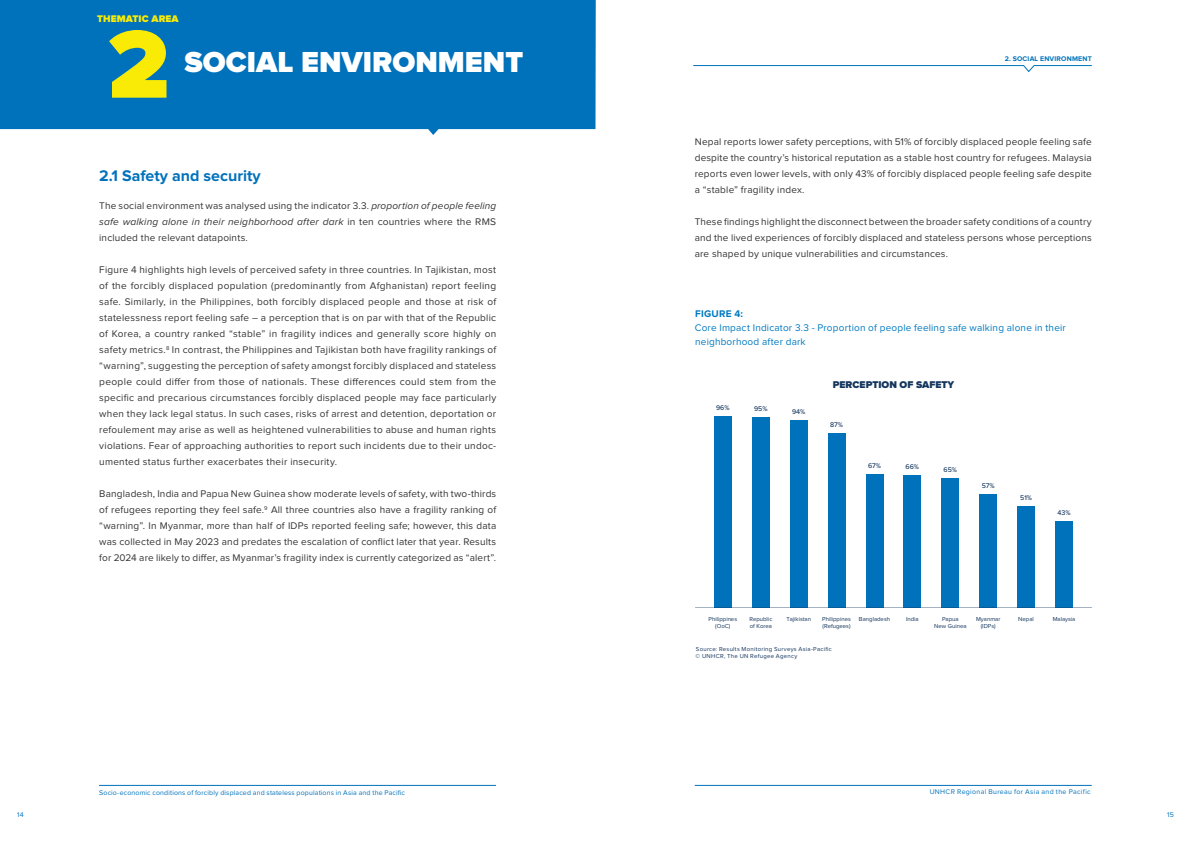
<style>
.page{position:relative;width:1191px;height:842px;background:#fff}
.page>*{position:absolute;margin:0;border:0;box-sizing:border-box;transform-origin:0 0}
.H1{font:900 100px "Proxima Nova";color:#f9eb06}
.H1-2{font:900 30px "Proxima Nova";color:#fff}
.H1_new{font:700 16px "Proxima Nova";color:#0072bc}
.t1{font:900 10.2px "Proxima Nova";color:#14365e}
.Text{font:10px/16px "Proxima Nova";letter-spacing:.02em;color:#333;text-align:justify}
.Title_chart{font:10px/14px "Proxima Nova";letter-spacing:.015em;color:#007ac0}
.H1-3{font:900 10px "Proxima Nova";letter-spacing:.01em;color:#f9eb06}
.Number_chart{font:700 10px "Proxima Nova";letter-spacing:.02em;color:#007ac0}
.t2{font:7px "Proxima Nova";letter-spacing:.02em;color:#0072bc}
.t3{font:7px "Proxima Nova";letter-spacing:.045em;color:#0072bc}
.t4{font:500 7px "Proxima Nova";color:#14365e}
.t5{font:700 7px "Proxima Nova";letter-spacing:.02em;color:#0072bc}
.Source{font:6px/7.2px "Proxima Nova";color:#14365e;text-align:center}
.Source-2{font:6px/7.2px "Proxima Nova";letter-spacing:.045em;color:#14365e}
.s1{font-style:italic}
</style>
<div class="page">
<div style="left:1055px;top:521px;width:17px;height:86px;background:#0072bc"></div>
<div style="left:1017px;top:506px;width:17px;height:101px;background:#0072bc"></div>
<div style="left:979px;top:494px;width:17px;height:113px;background:#0072bc"></div>
<div style="left:942px;top:478px;width:17px;height:129px;background:#0072bc"></div>
<div style="left:904px;top:475px;width:17px;height:132px;background:#0072bc"></div>
<div style="left:866px;top:474px;width:17px;height:133px;background:#0072bc"></div>
<div style="left:828px;top:433px;width:17px;height:174px;background:#0072bc"></div>
<div style="left:790px;top:420px;width:17px;height:187px;background:#0072bc"></div>
<div style="left:752px;top:417px;width:17px;height:190px;background:#0072bc"></div>
<div style="left:714px;top:416px;width:17px;height:191px;background:#0072bc"></div>
<hr style="left:695px;top:607px;width:397px;height:1px;background:#14365e">
<div style="left:0;top:0;width:596px;height:135px;background:#0072bc"></div>
<svg style="left:693px;top:65px;width:399px;height:7px"></svg>
<hr style="left:99px;top:785px;width:397px;height:1px;background:#0072bc">
<hr style="left:694px;top:785px;width:397px;height:1px;background:#0072bc">
<p class="H1-3" style="left:97px;top:14px;width:83px">THEMATIC AREA</p>
<p class="H1" style="left:108px;top:19px;width:63px">2</p>
<p class="H1-2" style="left:184px;top:48px;width:340px">SOCIAL ENVIRONMENT</p>
<p class="H1_new" style="left:99px;top:168px;width:163px">2.1 Safety and security</p>
<p class="Text" style="left:99px;top:198px;width:398px">The social environment was analysed using the indicator 3.3. <span class="s1">proportion of people feeling safe walking alone in their neighborhood after dark</span> in ten countries where the RMS included the relevant datapoints.</p>
<p class="Text" style="left:99px;top:262px;width:398px">Figure 4 highlights high levels of perceived safety in three countries. In Tajikistan, most of the forcibly displaced population (predominantly from Afghanistan) report feeling safe. Similarly, in the Philippines, both forcibly displaced people and those at risk of statelessness report feeling safe – a perception that is on par with that of the Republic of Korea, a country ranked “stable” in fragility indices and generally score highly on safety metrics.<sup>8</sup> In contrast, the Philippines and Tajikistan both have fragility rankings of “warning”, suggesting the perception of safety amongst forcibly displaced and stateless people could differ from those of nationals. These differences could stem from the specific and precarious circumstances forcibly displaced people may face particularly when they lack legal status. In such cases, risks of arrest and detention, deportation or refoulement may arise as well as heightened vulnerabilities to abuse and human rights violations. Fear of approaching authorities to report such incidents due to their undoc&shy;umented status further exacerbates their insecurity.</p>
<p class="Text" style="left:99px;top:486px;width:398px">Bangladesh, India and Papua New Guinea show moderate levels of safety, with two-thirds of refugees reporting they feel safe.<sup>9</sup> All three countries also have a fragility ranking of “warning”. In Myanmar, more than half of IDPs reported feeling safe; however, this data was collected in May 2023 and predates the escalation of conflict later that year. Results for 2024 are likely to differ, as Myanmar’s fragility index is currently categorized as “alert”.</p>
<p class="t5" style="left:1004px;top:55px;width:88px">2. SOCIAL ENVIRONMENT</p>
<p class="Text" style="left:694px;top:134px;width:398px">Nepal reports lower safety perceptions, with 51% of forcibly displaced people feeling safe despite the country’s historical reputation as a stable host country for refugees. Malaysia reports even lower levels, with only 43% of forcibly displaced people feeling safe despite a “stable” fragility index.</p>
<p class="Text" style="left:694px;top:214px;width:398px">These findings highlight the disconnect between the broader safety conditions of a country and the lived experiences of forcibly displaced and stateless persons whose perceptions are shaped by unique vulnerabilities and circumstances.</p>
<p class="Number_chart" style="left:695px;top:309px;width:49px">FIGURE 4:</p>
<p class="Title_chart" style="left:694px;top:321px;width:372px">Core Impact Indicator 3.3 - Proportion of people feeling safe walking alone in their neighborhood after dark</p>
<p class="t4" style="left:716px;top:402px;width:15px">96%</p>
<p class="t4" style="left:754px;top:404px;width:15px">95%</p>
<p class="t4" style="left:792px;top:406px;width:15px">94%</p>
<p class="t1" style="left:833px;top:377px;width:123px">PERCEPTION OF SAFETY</p>
<p class="t4" style="left:830px;top:420px;width:14px">87%</p>
<p class="t4" style="left:868px;top:460px;width:15px">67%</p>
<p class="t4" style="left:905px;top:462px;width:15px">66%</p>
<p class="t4" style="left:943px;top:464px;width:15px">65%</p>
<p class="t4" style="left:981px;top:480px;width:14px">57%</p>
<p class="t4" style="left:1020px;top:492px;width:13px">51%</p>
<p class="t4" style="left:1057px;top:508px;width:15px">43%</p>
<p class="Source" style="left:708px;top:615px;width:30px">Philippines (OoC)</p>
<p class="Source" style="left:749px;top:615px;width:24px;text-align:left">Republic of Korea</p>
<p class="Source" style="left:786px;top:615px;width:26px">Tajikistan</p>
<p class="Source" style="left:822px;top:615px;width:30px;text-align:left">Philippines (Refugees)</p>
<p class="Source" style="left:859px;top:615px;width:33px">Bangladesh</p>
<p class="Source" style="left:906px;top:615px;width:14px">India</p>
<p class="Source" style="left:934px;top:615px;width:34px">Papua<br>New Guinea</p>
<p class="Source" style="left:976px;top:615px;width:26px">Myanmar (IDPs)</p>
<p class="Source" style="left:1018px;top:615px;width:17px">Nepal</p>
<p class="Source" style="left:1052px;top:615px;width:24px">Malaysia</p>
<p class="Source-2" style="left:695px;top:645px;width:137px">Source: Results Monitoring Surveys Asia-Pacific © UNHCR, The UN Refugee Agency</p>
<p class="t2" style="left:99px;top:788px;width:307px">Socio-economic conditions of forcibly displaced and stateless populations in Asia and the Pacific</p>
<p class="t3" style="left:929px;top:788px;width:162px">UNHCR Regional Bureau for Asia and the Pacific</p>
<p class="t2" style="left:17px;top:811px;width:8px">14</p>
<p class="t2" style="left:1167px;top:811px;width:8px">15</p>
</div>
